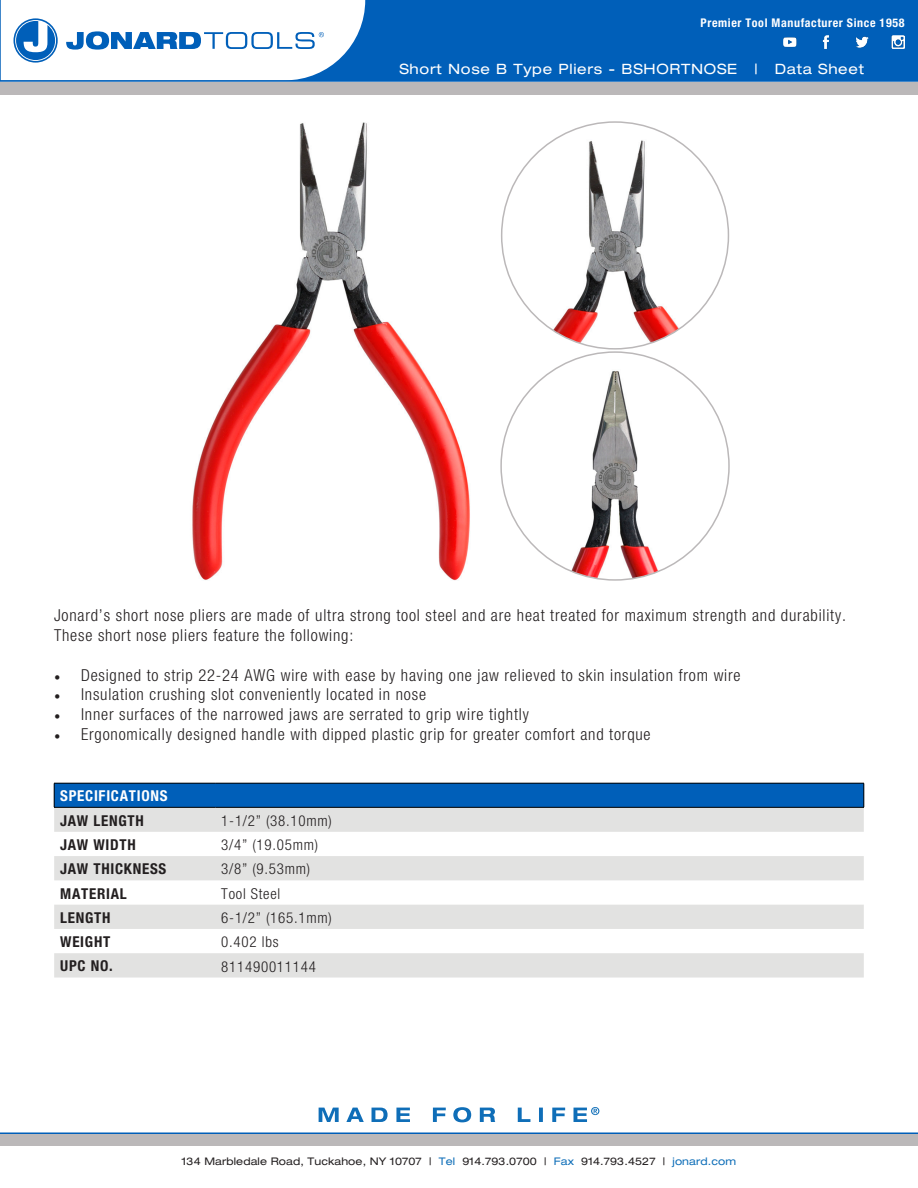
<style>
.page{position:relative;width:918px;height:1188px;background:#fff}
.page>*{position:absolute;margin:0;border:0;box-sizing:border-box;transform-origin:0 0}
.t1{font:300 condensed 16.5px/19.8px "Helvetica Neue";letter-spacing:.05em;color:#231f20}
.t2{font:300 condensed 15px "Helvetica Neue";letter-spacing:.05em;color:#231f20}
.t3{font:700 condensed 15px "Helvetica Neue";letter-spacing:.05em;color:#231f20}
.t4{font:700 condensed 15px "Helvetica Neue";letter-spacing:.05em;color:#fff}
.t5{font:expanded 14.25px "Helvetica Neue";letter-spacing:.05em;color:#fff}
.t6{font:700 condensed 12px "Helvetica Neue";letter-spacing:.05em;color:#fff}
.t7{font:expanded 10.5px "Helvetica Neue";letter-spacing:.01em;color:#231f20}
.s1{font-family:"Minion Pro";font-weight:400;font-stretch:normal}
.s2{color:#0e6eb8}
</style>
<div class="page">
<div style="left:1px;top:0;width:917px;height:81px;background:#005fb9"></div>
<div style="left:0;top:82px;width:918px;height:12px;background:#bbb8b9"></div>
<div style="left:0;top:1134px;width:918px;height:12px;background:#bbb8b9"></div>
<svg style="left:319px;top:1107px;width:280px;height:15px"></svg>
<hr style="left:0;top:1132px;width:918px;height:2px;background:#005fb9">
<svg style="left:1px;top:0;width:364px;height:80px;background:#d9e7f4"></svg>
<hr style="left:0;top:80px;width:918px;height:2px;background:#005fb9">
<img style="left:783px;top:35px;width:122px;height:14px">
<div style="left:54px;top:783px;width:810px;height:24px;background:#005fb9"></div>
<svg style="left:54px;top:808px;width:810px;height:170px;fill:#e2e2e1"></svg>
<hr style="left:54px;top:783px;width:161px;height:1px;background:#000">
<svg style="left:54px;top:783px;width:1px;height:24px"></svg>
<hr style="left:215px;top:783px;width:649px;height:1px;background:#000">
<svg style="left:864px;top:783px;width:1px;height:24px"></svg>
<hr style="left:54px;top:807px;width:161px;height:1px;background:#000">
<hr style="left:215px;top:807px;width:649px;height:1px;background:#000">
<img style="left:192px;top:122px;width:278px;height:458px">
<img style="left:502px;top:122px;width:226px;height:227px;border-radius:113px">
<img style="left:501px;top:352px;width:228px;height:228px;border-radius:114px">
<p class="t6" style="left:701px;top:15px;width:205px">Premier Tool Manufacturer Since 1958</p>
<p class="t5" style="left:399px;top:60px;width:466px">Short Nose B Type Pliers - BSHORTNOSE | Data Sheet</p>
<p class="t1" style="left:54px;top:605px;width:793px">Jonard’s short nose pliers are made of ultra strong tool steel and are heat treated for maximum strength and durability.<br>These short nose pliers feature the following:</p>
<p class="t1" style="left:54px;top:665px;width:688px"><span class="s1">•</span> Designed to strip 22-24 AWG wire with ease by having one jaw relieved to skin insulation from wire</p>
<p class="t1" style="left:54px;top:684px;width:374px"><span class="s1">•</span> Insulation crushing slot conveniently located in nose</p>
<p class="t1" style="left:54px;top:704px;width:476px"><span class="s1">•</span> Inner surfaces of the narrowed jaws are serrated to grip wire tightly</p>
<p class="t1" style="left:54px;top:724px;width:598px"><span class="s1">•</span> Ergonomically designed handle with dipped plastic grip for greater comfort and torque</p>
<p class="t4" style="left:60px;top:787px;width:109px">SPECIFICATIONS</p>
<p class="t3" style="left:60px;top:811px;width:85px">JAW LENGTH</p>
<p class="t2" style="left:221px;top:812px;width:112px">1-1/2” (38.10mm)</p>
<p class="t3" style="left:60px;top:836px;width:77px">JAW WIDTH</p>
<p class="t2" style="left:221px;top:836px;width:98px">3/4” (19.05mm)</p>
<p class="t3" style="left:60px;top:860px;width:108px">JAW THICKNESS</p>
<p class="t2" style="left:221px;top:860px;width:90px">3/8” (9.53mm)</p>
<p class="t3" style="left:60px;top:884px;width:68px">MATERIAL</p>
<p class="t2" style="left:221px;top:885px;width:60px">Tool Steel</p>
<p class="t3" style="left:60px;top:908px;width:52px">LENGTH</p>
<p class="t2" style="left:221px;top:909px;width:112px">6-1/2” (165.1mm)</p>
<p class="t3" style="left:60px;top:933px;width:52px">WEIGHT</p>
<p class="t2" style="left:221px;top:933px;width:59px">0.402 lbs</p>
<p class="t3" style="left:60px;top:957px;width:54px">UPC NO.</p>
<p class="t2" style="left:221px;top:958px;width:96px">811490011144</p>
<p class="t7" style="left:182px;top:1155px;width:556px">134 Marbledale Road, Tuckahoe, NY 10707 | <span class="s2">Tel</span> 914.793.0700 | <span class="s2">Fax</span> 914.793.4527 | <span class="s2">jonard.com</span></p>
</div>
